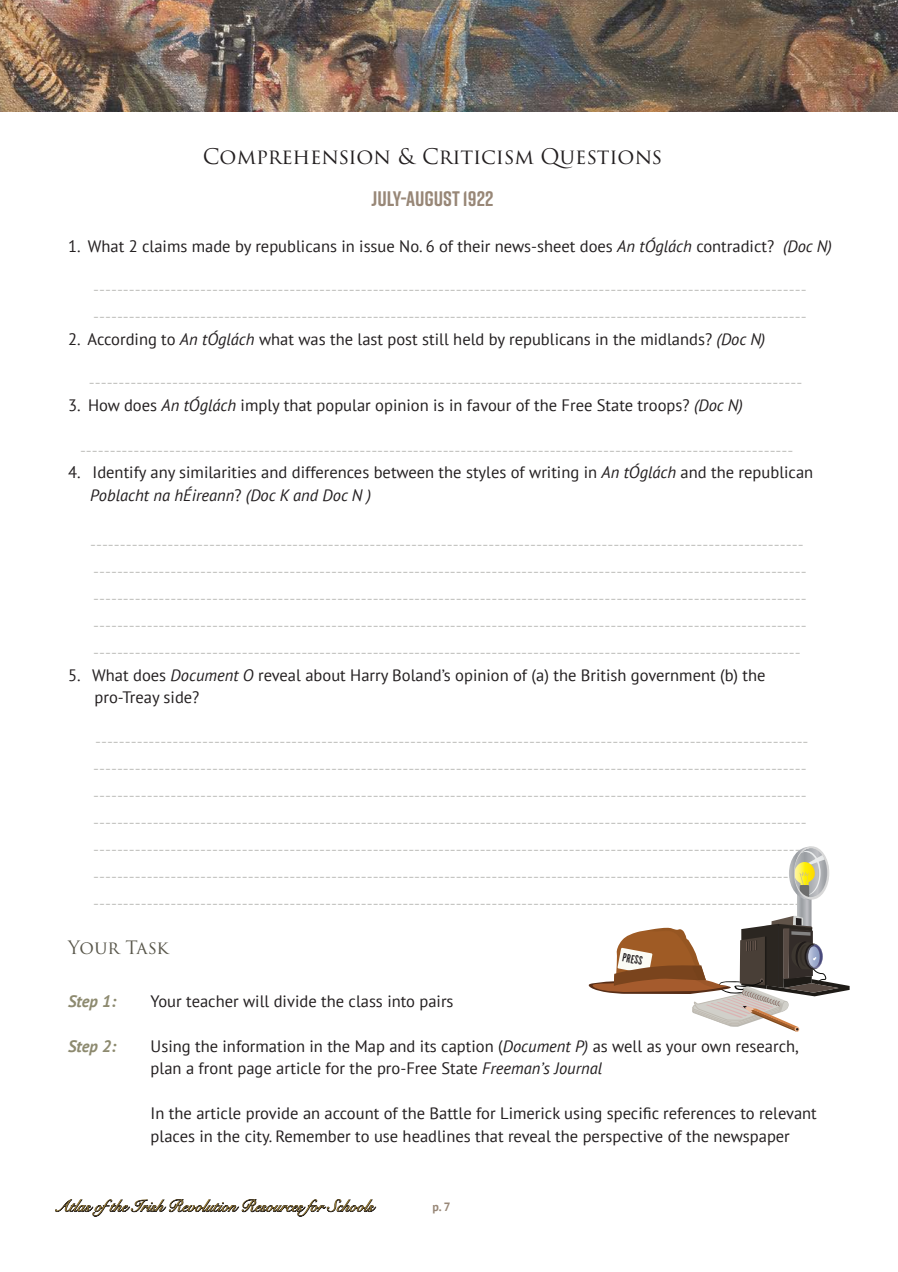
<style>
.page{position:relative;width:898px;height:1272px;background:#fff}
.page>*{position:absolute;margin:0;border:0;box-sizing:border-box;transform-origin:0 0}
.t1{font:21px "Trajan Pro 3";letter-spacing:-.01em;color:#231f20}
.t2{font:700 21px "Rift";color:#988777}
.t3{font:18px "Trajan Pro 3";letter-spacing:-.01em;color:#58564a}
.t4{font:16.5px/27px "PT Sans";color:#bfbfbc}
.t5{font:16.5px/22.5px "PT Sans";color:#231f20}
.t6{font:16.5px "Snell Roundhand";color:#bd9a3f}
.t7{font:italic 700 16.5px "PT Sans";color:#8d8a6f}
.t8{font:12.45px "Alternate Got No 1 D";color:#231f20}
.t9{font:700 12px "PT Sans";color:#988777}
.s1{font-style:italic}
</style>
<div class="page">
<img style="left:0;top:0;width:897px;height:111px">
<svg style="left:55px;top:1199px;width:321px;height:17px"></svg>
<svg style="left:588px;top:846px;width:261px;height:185px"></svg>
<p class="t1" style="left:203px;top:142px;width:461px">Comprehension &amp; Criticism Questions</p>
<p class="t2" style="left:371px;top:184px;width:123px">JULY-AUGUST 1922</p>
<p class="t5" style="left:68px;top:234px;width:765px">1. What 2 claims made by republicans in issue No. 6 of their news-sheet does <span class="s1">An tÓglách</span> contradict? <span class="s1">(Doc N)</span></p>
<p class="t4" style="left:93px;top:275px;width:714px">------------------------------------------------------------------------------------------------------------------------</p>
<p class="t4" style="left:93px;top:302px;width:714px">------------------------------------------------------------------------------------------------------------------------</p>
<p class="t5" style="left:68px;top:327px;width:698px">2. According to <span class="s1">An tÓglách</span> what was the last post still held by republicans in the midlands? <span class="s1">(Doc N)</span></p>
<p class="t4" style="left:89px;top:368px;width:714px">------------------------------------------------------------------------------------------------------------------------</p>
<p class="t5" style="left:68px;top:393px;width:676px">3. How does <span class="s1">An tÓglách</span> imply that popular opinion is in favour of the Free State troops? <span class="s1">(Doc N)</span></p>
<p class="t4" style="left:80px;top:436px;width:714px">------------------------------------------------------------------------------------------------------------------------</p>
<p class="t5" style="left:90px;top:461px;width:724px;text-indent:-22px">4. Identify any similarities and differences between the styles of writing in <span class="s1">An tÓglách</span> and the republican<br><span class="s1">Poblacht na hÉireann</span>? <span class="s1">(Doc K and Doc N )</span></p>
<p class="t4" style="left:90px;top:530px;width:714px">------------------------------------------------------------------------------------------------------------------------</p>
<p class="t4" style="left:93px;top:557px;width:714px">------------------------------------------------------------------------------------------------------------------------ ------------------------------------------------------------------------------------------------------------------------</p>
<p class="t4" style="left:93px;top:611px;width:714px">------------------------------------------------------------------------------------------------------------------------ -----------------------------------------------------------------------------------------------------------------------</p>
<p class="t5" style="left:94px;top:663px;width:672px;text-indent:-26px">5. What does <span class="s1">Document O</span> reveal about Harry Boland’s opinion of (a) the British government (b) the pro-Treay side?</p>
<p class="t4" style="left:95px;top:727px;width:714px">------------------------------------------------------------------------------------------------------------------------</p>
<p class="t4" style="left:93px;top:754px;width:714px">------------------------------------------------------------------------------------------------------------------------ ------------------------------------------------------------------------------------------------------------------------</p>
<p class="t4" style="left:93px;top:808px;width:714px">------------------------------------------------------------------------------------------------------------------------ -----------------------------------------------------------------------------------------------------------------------</p>
<p class="t4" style="left:93px;top:862px;width:714px">------------------------------------------------------------------------------------------------------------------------ -----------------------------------------------------------------------------------------------------------------------</p>
<p class="t3" style="left:68px;top:935px;width:102px">Your Task</p>
<p class="t8" style="left:624px;top:950px;width:22px;rotate:12deg">PRESS</p>
<p class="t7" style="left:68px;top:989px;width:50px">Step 1:</p>
<p class="t7" style="left:68px;top:1034px;width:50px">Step 2:</p>
<p class="t5" style="left:151px;top:989px;width:304px">Your teacher will divide the class into pairs</p>
<p class="t5" style="left:151px;top:1034px;width:649px">Using the information in the Map and its caption (<span class="s1">Document P)</span> as well as your own research, plan a front page article for the pro-Free State <span class="s1">Freeman’s Journal</span></p>
<p class="t5" style="left:151px;top:1101px;width:667px">In the article provide an account of the Battle for Limerick using specific references to relevant places in the city. Remember to use headlines that reveal the perspective of the newspaper</p>
<p class="t6" style="left:54px;top:1192px;width:321px">Atlas ofthe Irish Revolution Resources for Schools</p>
<p class="t9" style="left:432px;top:1199px;width:20px">p. 7</p>
</div>
